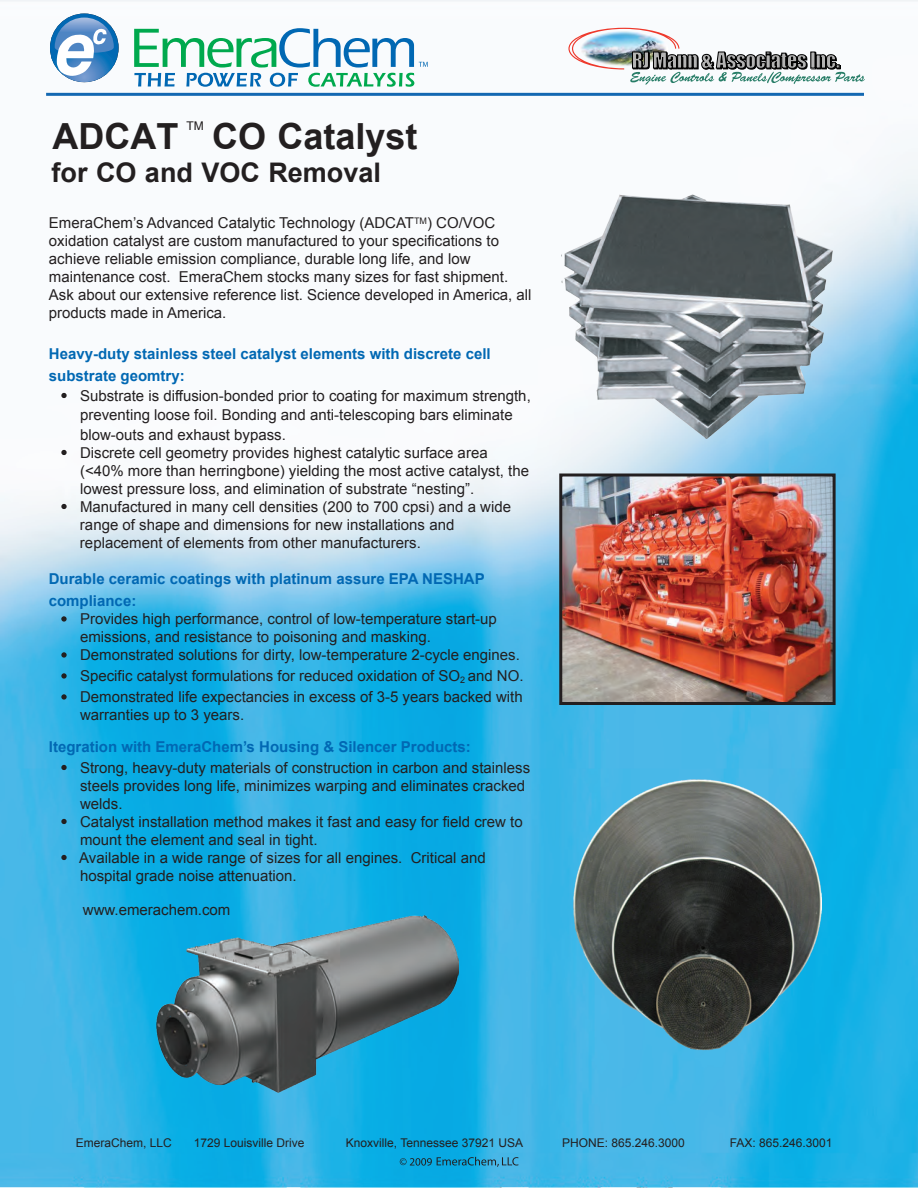
<style>
.page{position:relative;width:918px;height:1188px;background:#fff}
.page>*{position:absolute;margin:0;border:0;box-sizing:border-box;transform-origin:0 0}
.t1{font:700 36px "Arial";color:#231f20}
.t2{font:700 27px "Arial";color:#231f20}
.t3{font:15px/18px "Arial";color:#231f20}
.t4{font:700 15px/22.5px "Arial";color:#0168b3}
.t5{font:12px "Arial";color:#231f20}
.t6{font:12px "Helvetica";color:#231f20}
</style>
<div class="page">
<img style="left:0;top:0;width:918px;height:1188px">
<img style="left:563px;top:478px;width:269px;height:223px">
<div style="left:559px;top:474px;width:277px;height:231px;border:3px solid #231f20"></div>
<img style="left:574px;top:779px;width:247px;height:273px">
<img style="left:156px;top:916px;width:303px;height:177px">
<svg style="left:134px;top:28px;width:294px;height:59px"></svg>
<svg style="left:50px;top:14px;width:69px;height:68px"></svg>
<svg style="left:51px;top:18px;width:66px;height:64px"></svg>
<hr style="left:46px;top:93px;width:818px;height:3px;background:#1468b2">
<svg style="left:400px;top:1157px;width:119px;height:10px"></svg>
<svg style="left:60px;top:392px;width:8px;height:7px"></svg>
<svg style="left:60px;top:449px;width:8px;height:7px"></svg>
<svg style="left:60px;top:503px;width:8px;height:7px"></svg>
<svg style="left:60px;top:615px;width:8px;height:7px"></svg>
<svg style="left:60px;top:651px;width:8px;height:7px"></svg>
<svg style="left:60px;top:672px;width:8px;height:7px"></svg>
<svg style="left:60px;top:693px;width:8px;height:7px"></svg>
<svg style="left:60px;top:764px;width:8px;height:7px"></svg>
<svg style="left:60px;top:818px;width:8px;height:7px"></svg>
<svg style="left:60px;top:854px;width:8px;height:7px"></svg>
<img style="left:561px;top:193px;width:273px;height:246px">
<svg style="left:568px;top:28px;width:297px;height:57px"></svg>
<p class="t6" style="left:186px;top:117px;width:19px">TM</p>
<h1 class="t1" style="left:52px;top:112px;width:366px">ADCAT CO Catalyst</h1>
<h2 class="t2" style="left:52px;top:155px;width:331px">for CO and VOC Removal</h2>
<p class="t3" style="left:49px;top:214px;width:484px">EmeraChem’s Advanced Catalytic Technology (ADCAT<sup>TM</sup>) CO/VOC oxidation catalyst are custom manufactured to your specifications to achieve reliable emission compliance, durable long life, and low maintenance cost. EmeraChem stocks many sizes for fast shipment.<br>Ask about our extensive reference list. Science developed in America, all products made in America.</p>
<p class="t4" style="left:49px;top:343px;width:443px">Heavy-duty stainless steel catalyst elements with discrete cell substrate geomtry:</p>
<p class="t3" style="left:80px;top:386px;width:452px;line-height:19.5px;text-indent:-19px">• Substrate is diffusion-bonded prior to coating for maximum strength, preventing loose foil. Bonding and anti-telescoping bars eliminate blow-outs and exhaust bypass.</p>
<p class="t3" style="left:80px;top:444px;width:451px;text-indent:-19px">• Discrete cell geometry provides highest catalytic surface area (&lt;40% more than herringbone) yielding the most active catalyst, the lowest pressure loss, and elimination of substrate “nesting”.</p>
<p class="t3" style="left:80px;top:498px;width:433px;text-indent:-19px">• Manufactured in many cell densities (200 to 700 cpsi) and a wide range of shape and dimensions for new installations and replacement of elements from other manufacturers.</p>
<p class="t4" style="left:49px;top:568px;width:437px">Durable ceramic coatings with platinum assure EPA NESHAP compliance:</p>
<p class="t3" style="left:80px;top:610px;width:418px;text-indent:-19px">• Provides high performance, control of low-temperature start-up emissions, and resistance to poisoning and masking.</p>
<p class="t3" style="left:61px;top:646px;width:460px">• Demonstrated solutions for dirty, low-temperature 2-cycle engines.</p>
<p class="t3" style="left:61px;top:667px;width:464px">• Specific catalyst formulations for reduced oxidation of SO<sub>2</sub> and NO.</p>
<p class="t3" style="left:80px;top:688px;width:444px;text-indent:-19px">• Demonstrated life expectancies in excess of 3-5 years backed with warranties up to 3 years.</p>
<p class="t4" style="left:49px;top:736px;width:424px">Itegration with EmeraChem’s Housing &amp; Silencer Products:</p>
<p class="t3" style="left:80px;top:759px;width:452px;text-indent:-19px">• Strong, heavy-duty materials of construction in carbon and stainless steels provides long life, minimizes warping and eliminates cracked welds.</p>
<p class="t3" style="left:80px;top:813px;width:444px;text-indent:-19px">• Catalyst installation method makes it fast and easy for field crew to mount the element and seal in tight.</p>
<p class="t3" style="left:80px;top:849px;width:407px;text-indent:-19px">• Available in a wide range of sizes for all engines. Critical and hospital grade noise attenuation.</p>
<p class="t3" style="left:83px;top:900px;width:149px">www.emerachem.com</p>
<p class="t5" style="left:76px;top:1135px;width:98px">EmeraChem, LLC</p>
<p class="t5" style="left:194px;top:1135px;width:112px">1729 Louisville Drive</p>
<p class="t5" style="left:346px;top:1135px;width:179px">Knoxville, Tennessee 37921 USA</p>
<p class="t5" style="left:562px;top:1135px;width:124px">PHONE: 865.246.3000</p>
<p class="t5" style="left:730px;top:1135px;width:104px">FAX: 865.246.3001</p>
</div>
